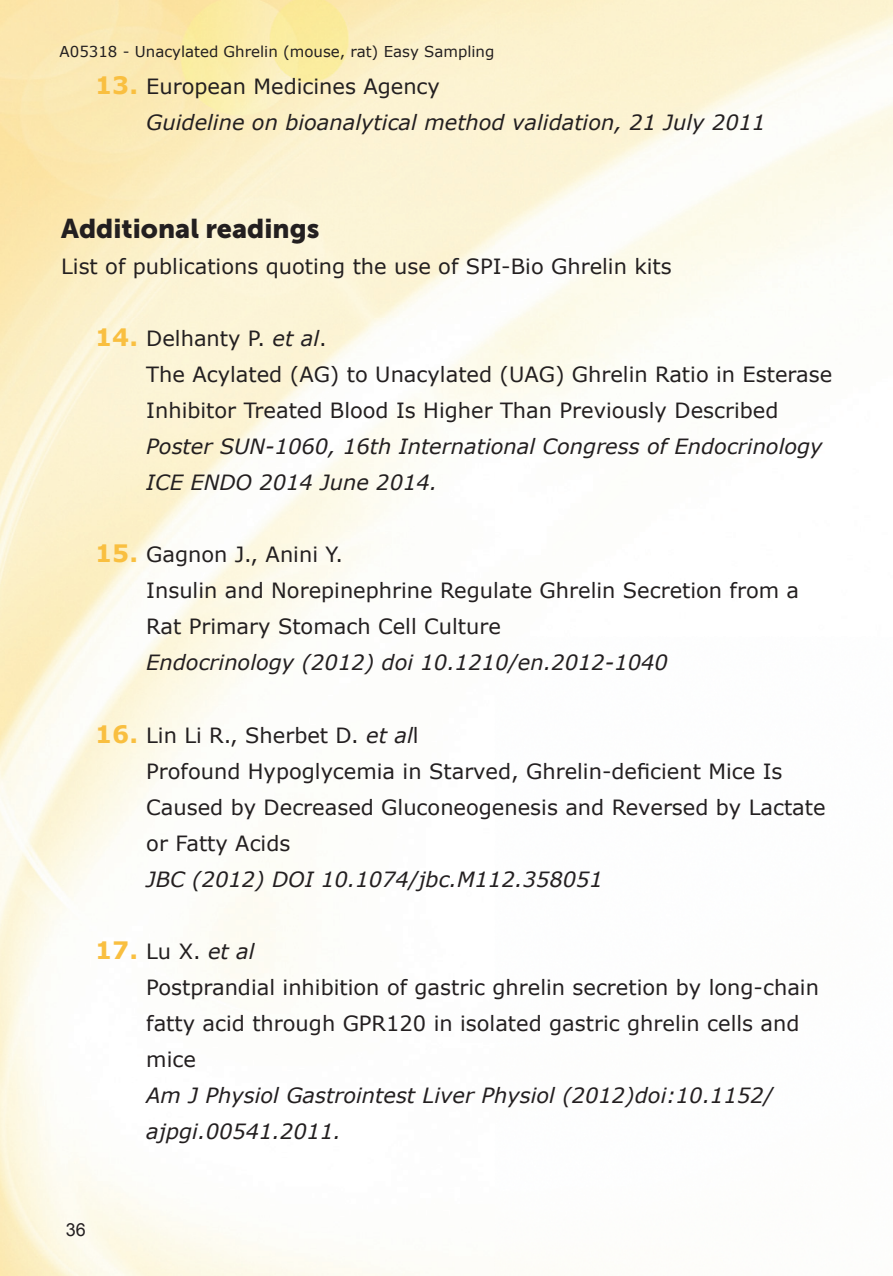
<style>
.page{position:relative;width:893px;height:1276px;background:#fff}
.page>*{position:absolute;margin:0;border:0;box-sizing:border-box;transform-origin:0 0}
.t1{font:27px "Museo Sans 900";color:#231f20}
.t2{font:21px/36px "Verdana";color:#231f20}
.t3{font:italic 21px/36px "Verdana";color:#231f20}
.t4{font:18px "Arial";color:#231f20}
.t5{font:15px "Verdana";color:#231f20}
.s1{font-weight:700;font-style:normal;font-size:24px;color:#f9bf40}
.s2{font-style:normal}
.s3{font-weight:700;font-size:24px;color:#f9bf40}
.s4{font-style:italic}
</style>
<div class="page">
<p class="t5" style="left:60px;top:42px;width:436px">A05318 - Unacylated Ghrelin (mouse, rat) Easy Sampling</p>
<p class="t3" style="left:146px;top:68px;width:621px;text-indent:-51px"><span class="s1">13.</span> <span class="s2">European Medicines Agency<br></span>Guideline on bioanalytical method validation, 21 July 2011</p>
<p class="t1" style="left:61px;top:214px;width:260px">Additional readings</p>
<p class="t2" style="left:61px;top:248px;width:612px">List of publications quoting the use of SPI-Bio Ghrelin kits</p>
<p class="t2" style="left:146px;top:320px;width:687px;text-indent:-51px"><span class="s3">14.</span> Delhanty P. <span class="s4">et al</span>.<br>The Acylated (AG) to Unacylated (UAG) Ghrelin Ratio in Esterase<br>Inhibitor Treated Blood Is Higher Than Previously Described</p>
<p class="t3" style="left:146px;top:428px;width:678px">Poster SUN-1060, 16th International Congress of Endocrinology<br>ICE ENDO 2014 June 2014.</p>
<p class="t2" style="left:146px;top:536px;width:654px;text-indent:-51px"><span class="s3">15.</span> Gagnon J., Anini Y.<br>Insulin and Norepinephrine Regulate Ghrelin Secretion from a<br>Rat Primary Stomach Cell Culture</p>
<p class="t3" style="left:146px;top:644px;width:523px">Endocrinology (2012) doi 10.1210/en.2012-1040</p>
<p class="t2" style="left:146px;top:716px;width:681px;text-indent:-51px"><span class="s3">16.</span> Lin Li R., Sherbet D. <span class="s4">et al</span>l<br>Profound Hypoglycemia in Starved, Ghrelin-deficient Mice Is Caused by Decreased Gluconeogenesis and Reversed by Lactate or Fatty Acids</p>
<p class="t3" style="left:146px;top:860px;width:458px">JBC (2012) DOI 10.1074/jbc.M112.358051</p>
<p class="t2" style="left:146px;top:932px;width:674px;text-indent:-51px"><span class="s3">17.</span> Lu X. <span class="s4">et al<br></span>Postprandial inhibition of gastric ghrelin secretion by long-chain fatty acid through GPR120 in isolated gastric ghrelin cells and mice</p>
<p class="t3" style="left:146px;top:1076px;width:628px">Am J Physiol Gastrointest Liver Physiol (2012)doi:10.1152/ ajpgi.00541.2011.</p>
<p class="t4" style="left:66px;top:1217px;width:22px">36</p>
</div>
